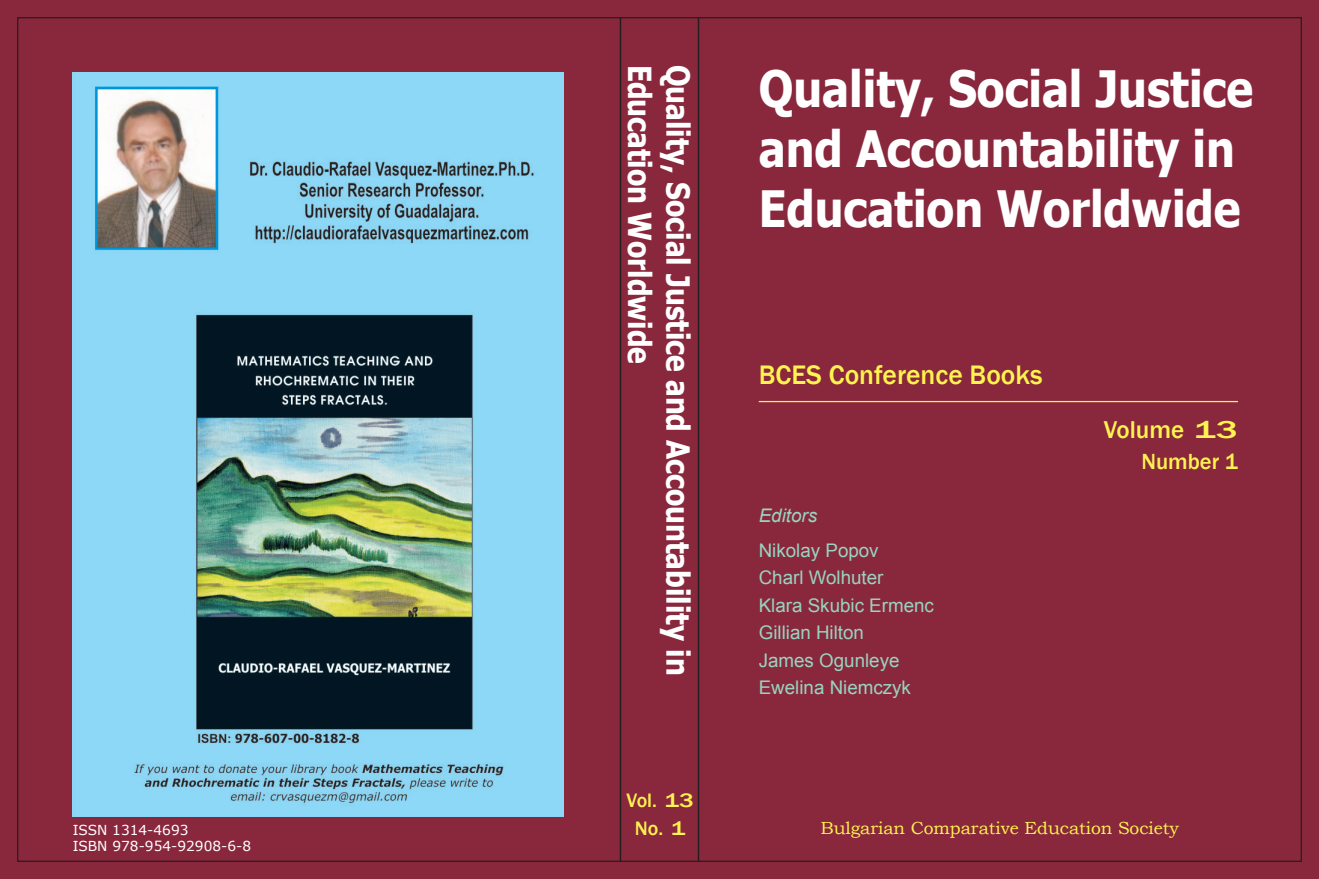
<style>
.page{position:relative;width:1319px;height:879px;background:#fff}
.page>*{position:absolute;margin:0;border:0;box-sizing:border-box;transform-origin:0 0}
.t1{font:700 50px/60px "Tahoma";color:#fff;scale:.9 1}
.t2{font:700 31.75px "Tahoma";color:#fff;scale:.88 1}
.t3{font:500 27.5px "Franklin Gothic";color:#fff34f}
.t4{font:500 25px "Franklin Gothic";color:#fff34f}
.t5{font:500 22.5px "Franklin Gothic";color:#fff34f}
.t6{font:500 20px "Franklin Gothic";color:#fff34f}
.t7{font:18.75px "Arial";color:#98d4c0}
.t8{font:italic 18.75px "Arial";color:#98d4c0}
.t9{font:17.5px "Bookman Old Style";color:#fff34f}
.t10{font:13.75px "Verdana";color:#fff}
</style>
<div class="page">
<div style="left:0;top:0;width:1318px;height:879px;background:#89283d"></div>
<div style="left:72px;top:810px;width:227px;height:55px;background:#89283d"></div>
<div style="left:71px;top:809px;width:229px;height:57px;border:1px solid #89283d"></div>
<hr style="left:758px;top:401px;width:479px;height:1px;background:#fff34f">
<img style="left:73px;top:73px;width:490px;height:743px">
<div style="left:619px;top:17px;width:80px;height:845px;border:1px solid #231f20"></div>
<p class="t2" style="left:662px;top:65px;width:341px;rotate:90deg">Education Worldwide</p>
<p class="t2" style="left:700px;top:65px;width:695px;rotate:90deg">Quality, Social Justice and Accountability in</p>
<p class="t1" style="left:758px;top:56px;width:550px">Quality, Social Justice and Accountability in<br>Education Worldwide</p>
<p class="t3" style="left:758px;top:358px;width:285px">BCES Conference Books</p>
<p class="t4" style="left:1103px;top:414px;width:135px">Volume 13</p>
<p class="t5" style="left:1141px;top:447px;width:98px">Number 1</p>
<p class="t8" style="left:758px;top:503px;width:60px">Editors</p>
<p class="t7" style="left:758px;top:537px;width:121px">Nikolay Popov</p>
<p class="t7" style="left:758px;top:565px;width:126px">Charl Wolhuter</p>
<p class="t7" style="left:758px;top:592px;width:177px">Klara Skubic Ermenc</p>
<p class="t7" style="left:758px;top:620px;width:107px">Gillian Hilton</p>
<p class="t7" style="left:758px;top:647px;width:142px">James Ogunleye</p>
<p class="t7" style="left:758px;top:675px;width:154px">Ewelina Niemczyk</p>
<p class="t6" style="left:626px;top:787px;width:69px">Vol. 13</p>
<p class="t6" style="left:635px;top:816px;width:52px">No. 1</p>
<p class="t10" style="left:73px;top:820px;width:117px">ISSN 1314-4693</p>
<p class="t9" style="left:820px;top:817px;width:360px">Bulgarian Comparative Education Society</p>
<p class="t10" style="left:73px;top:836px;width:180px">ISBN 978-954-92908-6-8</p>
</div>
